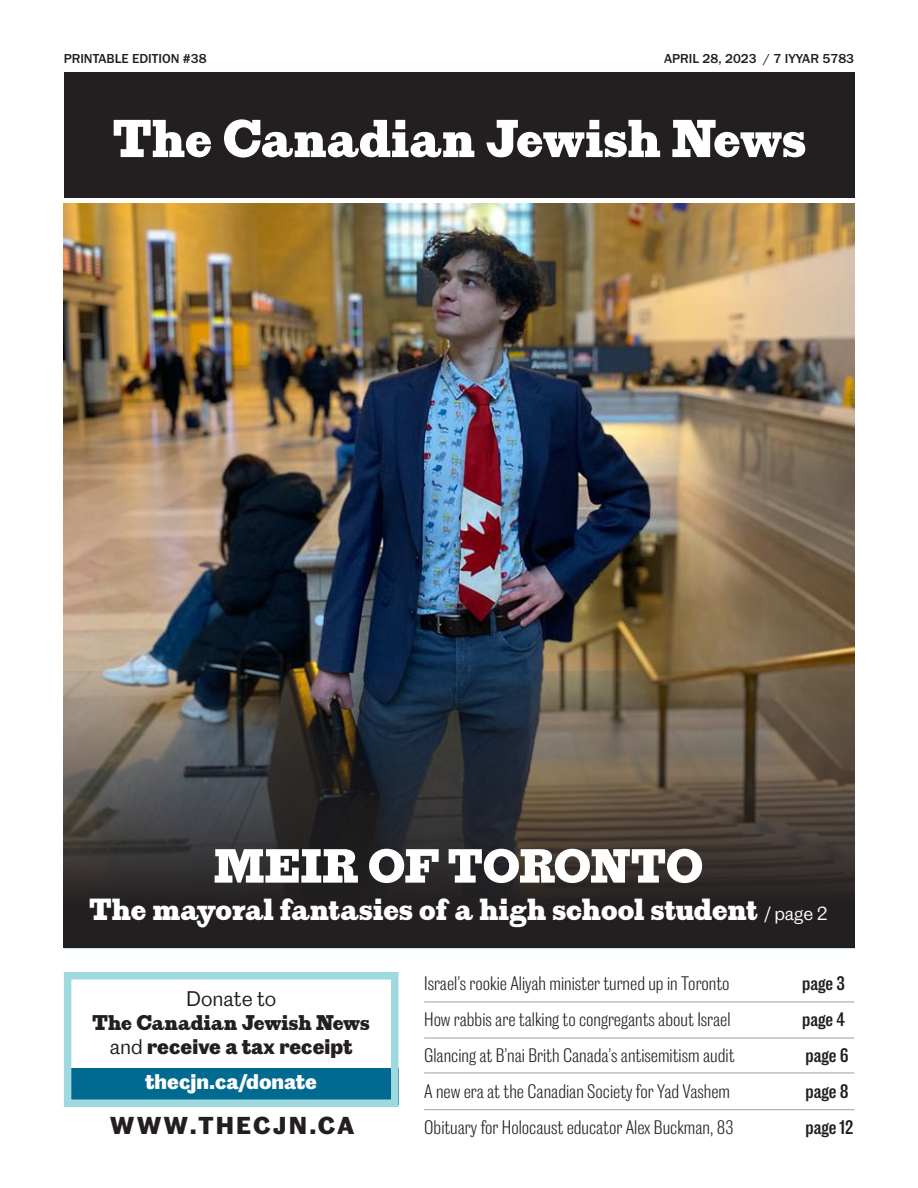
<style>
.page{position:relative;width:918px;height:1188px;background:#fff}
.page>*{position:absolute;margin:0;border:0;box-sizing:border-box;transform-origin:0 0}
.Pull_quote_Name{font:54px "Doppel Mittel Egyptienne FSL";color:#fff}
.Pull_quote_Name-2{font:34.5px "Doppel Mittel Egyptienne FSL";color:#fff}
.Pull_quote_Name-3{font:24px "Doppel Mittel Egyptienne FSL";letter-spacing:-.005em;color:#231f20}
.Pull_quote_Name-4{font:700 22.5px "Caslon Doric";letter-spacing:.095em;color:#231f20}
.Pull_quote_Name-5{font:700 19.5px "Caslon Doric";color:#231f20}
.Pull_quote_Name-6{font:700 19.5px "Caslon Doric";color:#fff}
.Pull_quote_Name-7{font:19.5px "Caslon Doric";color:#231f20}
.Pull_quote_Name-8{font:300 18px "Caslon Doric Cond Text";color:#231f20}
.Pull_quote_Name-9{font:500 18px "Caslon Doric Cond Text";color:#231f20}
.Pull_quote_Name-10{font:500 13.5px "Franklin Gothic URW";color:#231f20}
.s1{font-family:"Caslon Doric";font-size:17.4px}
.s2{font-weight:400}
</style>
<div class="page">
<div style="left:64px;top:72px;width:791px;height:126px;background:#231f20"></div>
<svg style="left:114px;top:119px;width:691px;height:39px"></svg>
<img style="left:64px;top:203px;width:790px;height:469px">
<div style="left:66px;top:1068px;width:333px;height:37px;background:#006a91"></div>
<div style="left:64px;top:972px;width:335px;height:135px;border:8px solid #9dd9df"></div>
<hr style="left:424px;top:1001px;width:430px;height:2px;background:#a8a9ad">
<hr style="left:424px;top:1072px;width:430px;height:2px;background:#a8a9ad">
<hr style="left:424px;top:1109px;width:430px;height:1px;background:#a8a9ad">
<hr style="left:424px;top:1037px;width:430px;height:2px;background:#a8a9ad">
<svg style="left:64px;top:672px;width:791px;height:276px;background:#403c39"></svg>
<p class="Pull_quote_Name-10" style="left:64px;top:50px;width:144px">PRINTABLE EDITION #38</p>
<p class="Pull_quote_Name-10" style="left:664px;top:50px;width:192px">APRIL 28, 2023 / 7 IYYAR 5783</p>
<p class="Pull_quote_Name" style="left:214px;top:833px;width:491px">MEIR OF TORONTO</p>
<p class="Pull_quote_Name-2" style="left:90px;top:888px;width:740px">The mayoral fantasies of a high school student <span class="s1">/ page 2</span></p>
<p class="Pull_quote_Name-7" style="left:186px;top:983px;width:92px">Donate to</p>
<p class="Pull_quote_Name-3" style="left:93px;top:1007px;width:279px">The Canadian Jewish News</p>
<p class="Pull_quote_Name-5" style="left:110px;top:1030px;width:244px"><span class="s2">and</span> receive a tax receipt</p>
<p class="Pull_quote_Name-6" style="left:145px;top:1066px;width:173px">thecjn.ca/donate</p>
<p class="Pull_quote_Name-4" style="left:110px;top:1107px;width:246px">WWW.THECJN.CA</p>
<p class="Pull_quote_Name-8" style="left:424px;top:970px;width:307px">Israel’s rookie Aliyah minister turned up in Toronto</p>
<p class="Pull_quote_Name-9" style="left:802px;top:970px;width:44px">page 3</p>
<p class="Pull_quote_Name-8" style="left:424px;top:1006px;width:308px">How rabbis are talking to congregants about Israel</p>
<p class="Pull_quote_Name-9" style="left:802px;top:1006px;width:44px">page 4</p>
<p class="Pull_quote_Name-8" style="left:424px;top:1042px;width:312px">Glancing at B’nai Brith Canada’s antisemitism audit</p>
<p class="Pull_quote_Name-9" style="left:806px;top:1042px;width:45px">page 6</p>
<p class="Pull_quote_Name-8" style="left:424px;top:1078px;width:307px">A new era at the Canadian Society for Yad Vashem</p>
<p class="Pull_quote_Name-9" style="left:806px;top:1078px;width:45px">page 8</p>
<p class="Pull_quote_Name-8" style="left:424px;top:1114px;width:311px">Obituary for Holocaust educator Alex Buckman, 83</p>
<p class="Pull_quote_Name-9" style="left:805px;top:1114px;width:49px">page 12</p>
</div>
